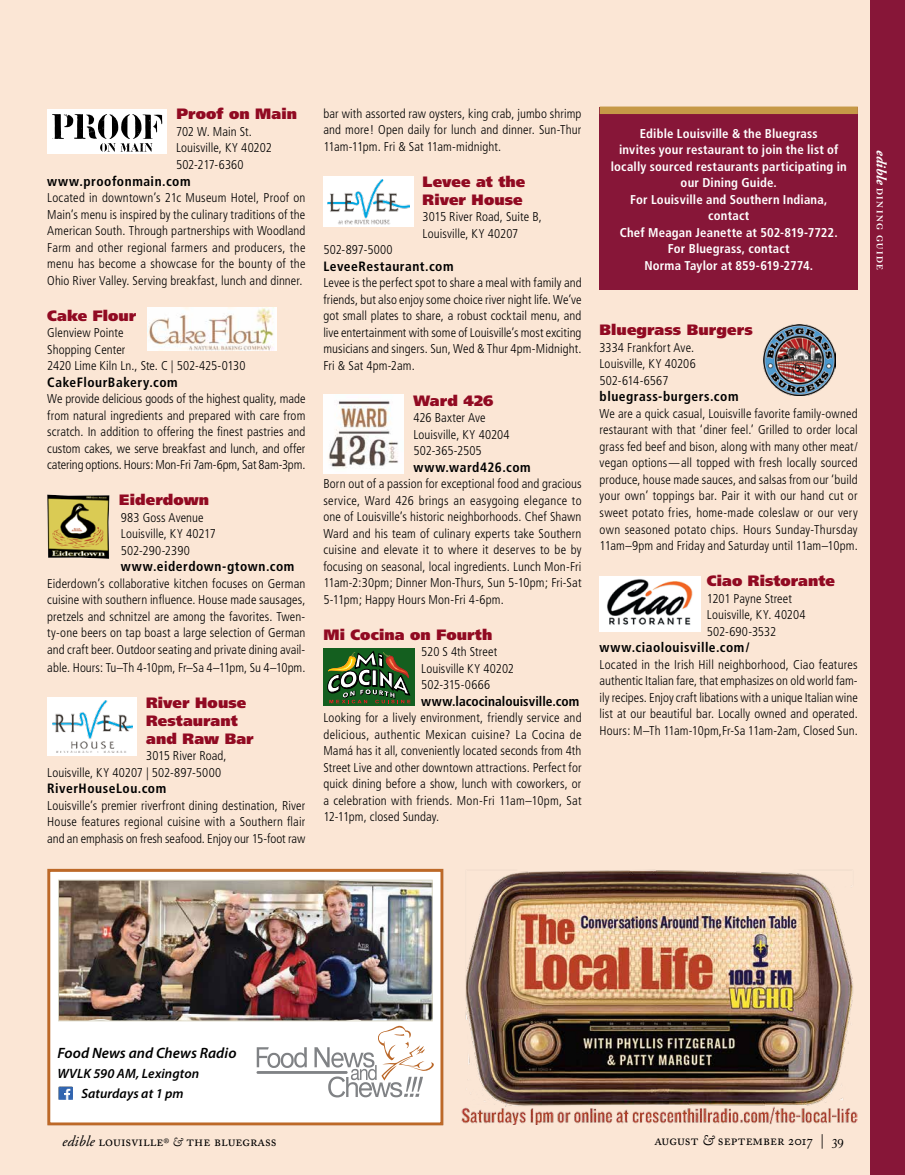
<style>
.page{position:relative;width:905px;height:1175px;background:#fff}
.page>*{position:absolute;margin:0;border:0;box-sizing:border-box;transform-origin:0 0}
.t1{font:900 15px/18px "Frutiger";letter-spacing:.005em;color:#910a22}
.t2{font:italic 600 15px "Myriad Pro";letter-spacing:.005em;color:#000}
.t3{font:14.25px "Adobe Caslon Pro";color:#000}
.t4{font:700 condensed 13.5px "Frutiger";letter-spacing:.04em;color:#000}
.t5{font:italic 600 13.5px/20.2px "Myriad Pro";letter-spacing:.005em;color:#000}
.t6{font:700 condensed 13.5px "Frutiger";color:#000}
.t7{font:300 condensed 12.75px/16.5px "Frutiger";letter-spacing:.005em;color:#000;text-align:justify}
.t8{font:700 condensed 12.75px/16.5px "Frutiger";letter-spacing:.015em;color:#fff;text-align:center}
.t9{font:700 8.4px "Adobe Caslon Pro";letter-spacing:.18em;color:#fff}
.s1{font-family:"Adobe Garamond Pro";font-style:italic;font-size:14.25px}
.s2{font-family:"Adobe Garamond Pro";font-style:italic;font-size:15px}
.s3{font-size:10.5px}
.s4{font-style:italic;font-size:12px}
.s5{font-style:italic}
</style>
<div class="page">
<div style="left:0;top:0;width:904px;height:1174px;background:#fbe6d5"></div>
<div style="left:870px;top:0;width:34px;height:1174px;background:#871638"></div>
<img style="left:147px;top:307px;width:129px;height:43px">
<div style="left:47px;top:697px;width:90px;height:58px;background:#fff"></div>
<img style="left:52px;top:700px;width:80px;height:52px">
<div style="left:47px;top:109px;width:120px;height:44px;background:#fff"></div>
<svg style="left:52px;top:114px;width:110px;height:38px"></svg>
<img style="left:47px;top:494px;width:63px;height:65px">
<div style="left:323px;top:177px;width:90px;height:50px;background:#fff"></div>
<img style="left:328px;top:179px;width:81px;height:46px">
<div style="left:323px;top:648px;width:92px;height:58px;background:#145f1f"></div>
<svg style="left:327px;top:651px;width:84px;height:52px"></svg>
<img style="left:323px;top:394px;width:80px;height:80px">
<img style="left:763px;top:324px;width:72px;height:71px">
<img style="left:599px;top:576px;width:102px;height:55px">
<div style="left:599px;top:107px;width:258px;height:183px;background:#871638"></div>
<div style="left:47px;top:868px;width:396px;height:257px;background:#fff"></div>
<div style="left:47px;top:868px;width:396px;height:257px;border:3px solid #bd6928"></div>
<svg style="left:257px;top:1047px;width:50px;height:21px"></svg>
<hr style="left:256px;top:1071px;width:91px;height:2px;background:#808285">
<img style="left:60px;top:882px;width:370px;height:137px">
<img style="left:80px;top:923px;width:48px;height:96px">
<svg style="left:216px;top:1021px;width:31px;height:1px"></svg>
<svg style="left:314px;top:1017px;width:120px;height:80px"></svg>
<div style="left:58px;top:880px;width:374px;height:141px;border:1px solid #dbd8c6"></div>
<svg style="left:59px;top:1086px;width:13px;height:13px"></svg>
<div style="left:599px;top:106px;width:258px;height:8px;background:#c69947"></div>
<img style="left:461px;top:869px;width:396px;height:256px">
<p class="t1" style="left:176px;top:105px;width:122px">Proof on Main</p>
<p class="t7" style="left:176px;top:123px;width:97px;text-align:left">702 W. Main St.<br>Louisville, KY 40202<br>502-217-6360</p>
<p class="t4" style="left:47px;top:173px;width:145px">www.proofonmain.com</p>
<p class="t7" style="left:47px;top:189px;width:260px">Located in downtown’s 21c Museum Hotel, Proof on Main’s menu is inspired by the culinary traditions of the American South. Through partnerships with Woodland Farm and other regional farmers and producers, the menu has become a showcase for the bounty of the Ohio River Valley. Serving breakfast, lunch and dinner.</p>
<p class="t1" style="left:47px;top:306px;width:91px">Cake Flour</p>
<p class="t7" style="left:47px;top:324px;width:200px;text-align:left">Glenview Pointe<br>Shopping Center<br>2420 Lime Kiln Ln., Ste. C | 502-425-0130</p>
<p class="t4" style="left:47px;top:374px;width:132px">CakeFlourBakery.com</p>
<p class="t7" style="left:47px;top:390px;width:260px">We provide delicious goods of the highest quality, made from natural ingredients and prepared with care from scratch. In addition to offering the finest pastries and custom cakes, we serve breakfast and lunch, and offer catering options. Hours: Mon-Fri 7am-6pm, Sat 8am-3pm.</p>
<p class="t1" style="left:119px;top:491px;width:91px">Eiderdown</p>
<p class="t7" style="left:121px;top:509px;width:96px;text-align:left">983 Goss Avenue<br>Louisville, KY 40217<br>502-290-2390</p>
<p class="t4" style="left:121px;top:558px;width:175px">www.eiderdown-gtown.com</p>
<p class="t7" style="left:47px;top:575px;width:260px">Eiderdown’s collaborative kitchen focuses on German cuisine with southern influence. House made sausages, pretzels and schnitzel are among the favorites. Twen&shy;ty-one beers on tap boast a large selection of German and craft beer. Outdoor seating and private dining avail-</p>
<p class="t7" style="left:47px;top:659px;width:259px">able. Hours: Tu–Th 4-10pm, Fr–Sa 4–11pm, Su 4–10pm.</p>
<p class="t1" style="left:146px;top:693px;width:109px">River House<br>Restaurant and Raw Bar</p>
<p class="t7" style="left:47px;top:747px;width:181px;text-indent:99px">3015 River Road,<br>Louisville, KY 40207 | 502-897-5000</p>
<p class="t4" style="left:47px;top:780px;width:120px">RiverHouseLou.com</p>
<p class="t7" style="left:47px;top:797px;width:260px">Louisville’s premier riverfront dining destination, River House features regional cuisine with a Southern flair and an emphasis on fresh seafood. Enjoy our 15-foot raw</p>
<p class="t7" style="left:323px;top:105px;width:259px">bar with assorted raw oysters, king crab, jumbo shrimp and more! Open daily for lunch and dinner. Sun-Thur 11am-11pm. Fri &amp; Sat 11am-midnight.</p>
<p class="t1" style="left:422px;top:172px;width:104px">Levee at the<br>River House</p>
<p class="t7" style="left:422px;top:209px;width:121px">3015 River Road, Suite B,<br>Louisville, KY 40207</p>
<p class="t7" style="left:323px;top:242px;width:71px">502-897-5000</p>
<p class="t4" style="left:323px;top:258px;width:132px">LeveeRestaurant.com</p>
<p class="t7" style="left:323px;top:275px;width:260px">Levee is the perfect spot to share a meal with family and friends, but also enjoy some choice river night life. We’ve got small plates to share, a robust cocktail menu, and live entertainment with some of Louisville’s most exciting musicians and singers. Sun, Wed &amp; Thur 4pm-Midnight.<br>Fri &amp; Sat 4pm-2am.</p>
<p class="t1" style="left:413px;top:391px;width:82px">Ward 426</p>
<p class="t7" style="left:413px;top:410px;width:98px;text-align:left">426 Baxter Ave<br>Louisville, KY 40204<br>502-365-2505</p>
<p class="t4" style="left:413px;top:459px;width:119px">www.ward426.com</p>
<p class="t7" style="left:323px;top:476px;width:260px">Born out of a passion for exceptional food and gracious service, Ward 426 brings an easygoing elegance to one of Louisville’s historic neighborhoods. Chef Shawn Ward and his team of culinary experts take Southern cuisine and elevate it to where it deserves to be by focusing on seasonal, local ingredients. Lunch Mon-Fri 11am-2:30pm; Dinner Mon-Thurs, Sun 5-10pm; Fri-Sat 5-11pm; Happy Hours Mon-Fri 4-6pm.</p>
<p class="t1" style="left:323px;top:625px;width:170px">Mi Cocina on Fourth</p>
<p class="t7" style="left:421px;top:644px;width:94px;text-align:left">520 S 4th Street<br>Louisville KY 40202<br>502-315-0666</p>
<p class="t6" style="left:421px;top:693px;width:160px">www.lacocinalouisville.com</p>
<p class="t7" style="left:323px;top:710px;width:260px">Looking for a lively environment, friendly service and delicious, authentic Mexican cuisine? La Cocina de Mamá has it all, conveniently located seconds from 4th Street Live and other downtown attractions. Perfect for quick dining before a show, lunch with coworkers, or a celebration with friends. Mon-Fri 11am–10pm, Sat 12-11pm, closed Sunday.</p>
<p class="t8" style="left:610px;top:125px;width:237px">Edible Louisville &amp; the Bluegrass<br>invites your restaurant to join the list of locally sourced restaurants participating in our Dining Guide.<br>For Louisville and Southern Indiana, contact<br>Chef Meagan Jeanette at 502-819-7722.<br>For Bluegrass, contact<br>Norma Taylor at 859-619-2774.</p>
<p class="t1" style="left:599px;top:321px;width:155px">Bluegrass Burgers</p>
<p class="t7" style="left:599px;top:339px;width:98px;text-align:left">3334 Frankfort Ave.<br>Louisville, KY 40206<br>502-614-6567</p>
<p class="t4" style="left:599px;top:389px;width:140px">bluegrass-burgers.com</p>
<p class="t7" style="left:599px;top:405px;width:260px">We are a quick casual, Louisville favorite family-owned restaurant with that ‘diner feel.’ Grilled to order local grass fed beef and bison, along with many other meat/ vegan options—all topped with fresh locally sourced produce, house made sauces, and salsas from our ‘build your own’ toppings bar. Pair it with our hand cut or sweet potato fries, home-made coleslaw or our very own seasoned potato chips. Hours Sunday-Thursday 11am–9pm and Friday and Saturday until 11am–10pm.</p>
<p class="t1" style="left:707px;top:571px;width:129px">Ciao Ristorante</p>
<p class="t7" style="left:707px;top:590px;width:100px;text-align:left">1201 Payne Street<br>Louisville, KY. 40204<br>502-690-3532</p>
<p class="t4" style="left:599px;top:639px;width:151px">www.ciaolouisville.com/</p>
<p class="t7" style="left:599px;top:656px;width:260px">Located in the Irish Hill neighborhood, Ciao features authentic Italian fare, that emphasizes on old world fam&shy;ily recipes. Enjoy craft libations with a unique Italian wine list at our beautiful bar. Locally owned and operated.<br>Hours: M–Th 11am-10pm,Fr-Sa 11am-2am, Closed Sun.</p>
<p class="t9" style="left:884px;top:150px;width:122px;rotate:90deg"><span class="s1">edible</span> dining guide</p>
<p class="t2" style="left:57px;top:1043px;width:180px">Food News and Chews Radio</p>
<p class="t5" style="left:81px;top:1063px;width:119px;text-indent:-24px">WVLK 590 AM, Lexington<br>Saturdays at 1 pm</p>
<p class="t3" style="left:62px;top:1132px;width:216px"><span class="s2">edible</span> louisville<span class="s3">®</span> <span class="s4">&amp;</span> the bluegrass</p>
<p class="t3" style="left:654px;top:1131px;width:191px">august <span class="s5">&amp;</span> september 2017 | 39</p>
</div>
